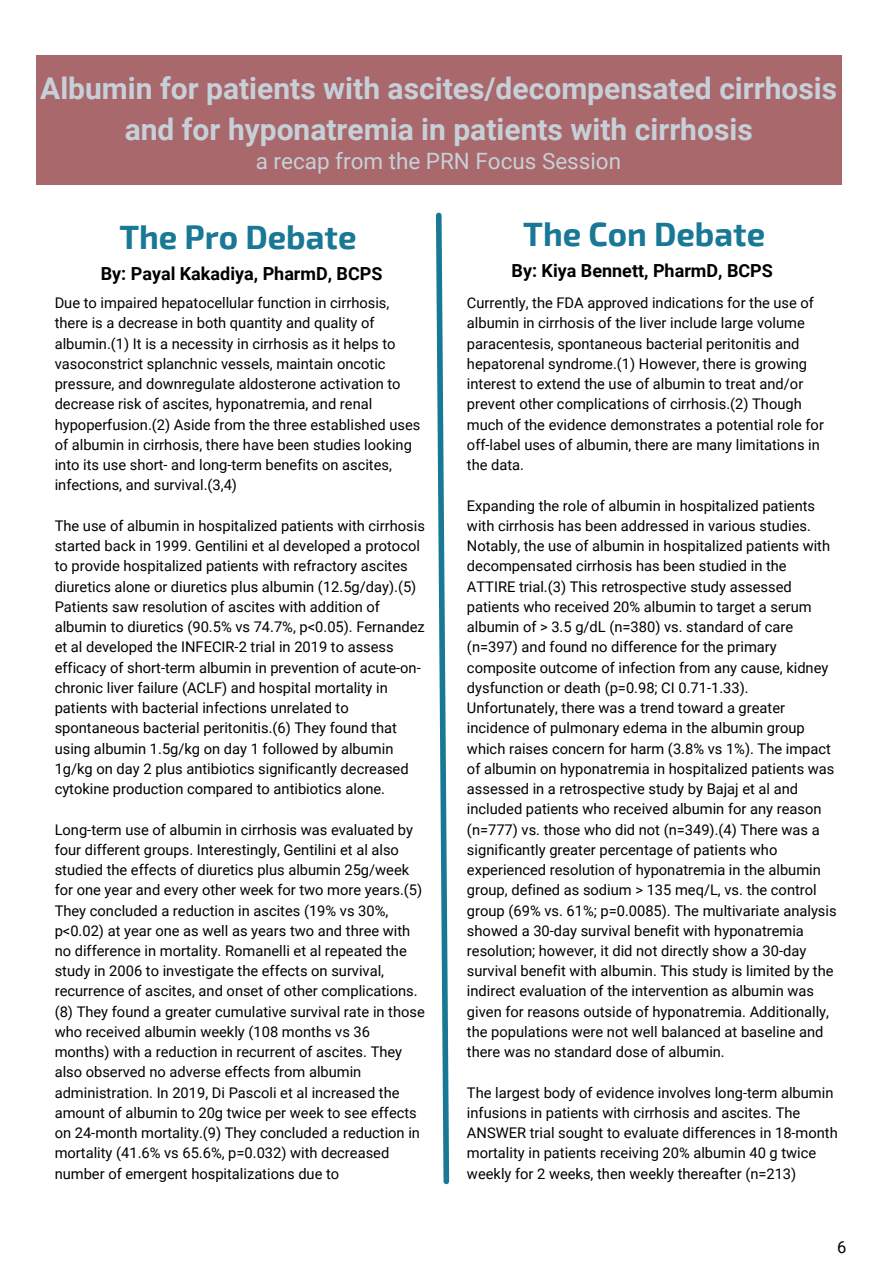
<style>
.page{position:relative;width:893px;height:1264px;background:#fff}
.page>*{position:absolute;margin:0;border:0;box-sizing:border-box;transform-origin:0 0}
.t1{font:700 33px "Exo 2";color:#187895}
.t2{font:700 30px/41.5px "Roboto";color:#c7d0d8;text-align:center}
.t3{font:22.5px "Roboto";color:#c7d0d8}
.t4{font:700 18px "Roboto";color:#000}
.t5{font:16.5px "Roboto";color:#000}
.t6{font:14.7px/20.2px "Roboto";color:#000}
</style>
<div class="page">
<svg style="left:436px;top:212px;width:14px;height:973px"></svg>
<div style="left:36px;top:55px;width:805px;height:130px;background:#a8686c"></div>
<h2 class="t2" style="left:40px;top:67px;width:798px">Albumin for patients with ascites/decompensated cirrhosis and for hyponatremia in patients with cirrhosis</h2>
<h3 class="t3" style="left:256px;top:148px;width:367px">a recap from the PRN Focus Session</h3>
<h1 class="t1" style="left:119px;top:215px;width:239px">The Pro Debate</h1>
<p class="t4" style="left:101px;top:263px;width:283px">By: Payal Kakadiya, PharmD, BCPS</p>
<p class="t6" style="left:55px;top:293px;width:367px">Due to impaired hepatocellular function in cirrhosis, there is a decrease in both quantity and quality of albumin.(1) It is a necessity in cirrhosis as it helps to vasoconstrict splanchnic vessels, maintain oncotic pressure, and downregulate aldosterone activation to decrease risk of ascites, hyponatremia, and renal hypoperfusion.(2) Aside from the three established uses of albumin in cirrhosis, there have been studies looking into its use short- and long-term benefits on ascites, infections, and survival.(3,4)</p>
<p class="t6" style="left:55px;top:515px;width:371px">The use of albumin in hospitalized patients with cirrhosis started back in 1999. Gentilini et al developed a protocol to provide hospitalized patients with refractory ascites diuretics alone or diuretics plus albumin (12.5g/day).(5)<br>Patients saw resolution of ascites with addition of albumin to diuretics (90.5% vs 74.7%, p&lt;0.05). Fernandez et al developed the INFECIR-2 trial in 2019 to assess efficacy of short-term albumin in prevention of acute-on&shy;chronic liver failure (ACLF) and hospital mortality in patients with bacterial infections unrelated to spontaneous bacterial peritonitis.(6) They found that using albumin 1.5g/kg on day 1 followed by albumin 1g/kg on day 2 plus antibiotics significantly decreased cytokine production compared to antibiotics alone.</p>
<p class="t6" style="left:55px;top:819px;width:371px">Long-term use of albumin in cirrhosis was evaluated by four different groups. Interestingly, Gentilini et al also studied the effects of diuretics plus albumin 25g/week for one year and every other week for two more years.(5)<br>They concluded a reduction in ascites (19% vs 30%, p&lt;0.02) at year one as well as years two and three with no difference in mortality. Romanelli et al repeated the study in 2006 to investigate the effects on survival, recurrence of ascites, and onset of other complications. (8) They found a greater cumulative survival rate in those who received albumin weekly (108 months vs 36 months) with a reduction in recurrent of ascites. They also observed no adverse effects from albumin administration. In 2019, Di Pascoli et al increased the amount of albumin to 20g twice per week to see effects on 24-month mortality.(9) They concluded a reduction in mortality (41.6% vs 65.6%, p=0.032) with decreased number of emergent hospitalizations due to</p>
<h1 class="t1" style="left:523px;top:212px;width:243px">The Con Debate</h1>
<p class="t4" style="left:511px;top:260px;width:263px">By: Kiya Bennett, PharmD, BCPS</p>
<p class="t6" style="left:467px;top:293px;width:358px">Currently, the FDA approved indications for the use of albumin in cirrhosis of the liver include large volume paracentesis, spontaneous bacterial peritonitis and hepatorenal syndrome.(1) However, there is growing interest to extend the use of albumin to treat and/or prevent other complications of cirrhosis.(2) Though much of the evidence demonstrates a potential role for off-label uses of albumin, there are many limitations in the data.</p>
<p class="t6" style="left:467px;top:495px;width:371px">Expanding the role of albumin in hospitalized patients with cirrhosis has been addressed in various studies.<br>Notably, the use of albumin in hospitalized patients with decompensated cirrhosis has been studied in the ATTIRE trial.(3) This retrospective study assessed patients who received 20% albumin to target a serum albumin of &gt; 3.5 g/dL (n=380) vs. standard of care (n=397) and found no difference for the primary composite outcome of infection from any cause, kidney dysfunction or death (p=0.98; CI 0.71-1.33).<br>Unfortunately, there was a trend toward a greater incidence of pulmonary edema in the albumin group which raises concern for harm (3.8% vs 1%). The impact of albumin on hyponatremia in hospitalized patients was assessed in a retrospective study by Bajaj et al and included patients who received albumin for any reason (n=777) vs. those who did not (n=349).(4) There was a significantly greater percentage of patients who experienced resolution of hyponatremia in the albumin group, defined as sodium &gt; 135 meq/L, vs. the control group (69% vs. 61%; p=0.0085). The multivariate analysis showed a 30-day survival benefit with hyponatremia resolution; however, it did not directly show a 30-day survival benefit with albumin. This study is limited by the indirect evaluation of the intervention as albumin was given for reasons outside of hyponatremia. Additionally, the populations were not well balanced at baseline and there was no standard dose of albumin.</p>
<p class="t6" style="left:467px;top:1082px;width:372px">The largest body of evidence involves long-term albumin infusions in patients with cirrhosis and ascites. The ANSWER trial sought to evaluate differences in 18-month mortality in patients receiving 20% albumin 40 g twice weekly for 2 weeks, then weekly thereafter (n=213)</p>
<p class="t5" style="left:837px;top:1237px;width:11px">6</p>
</div>
